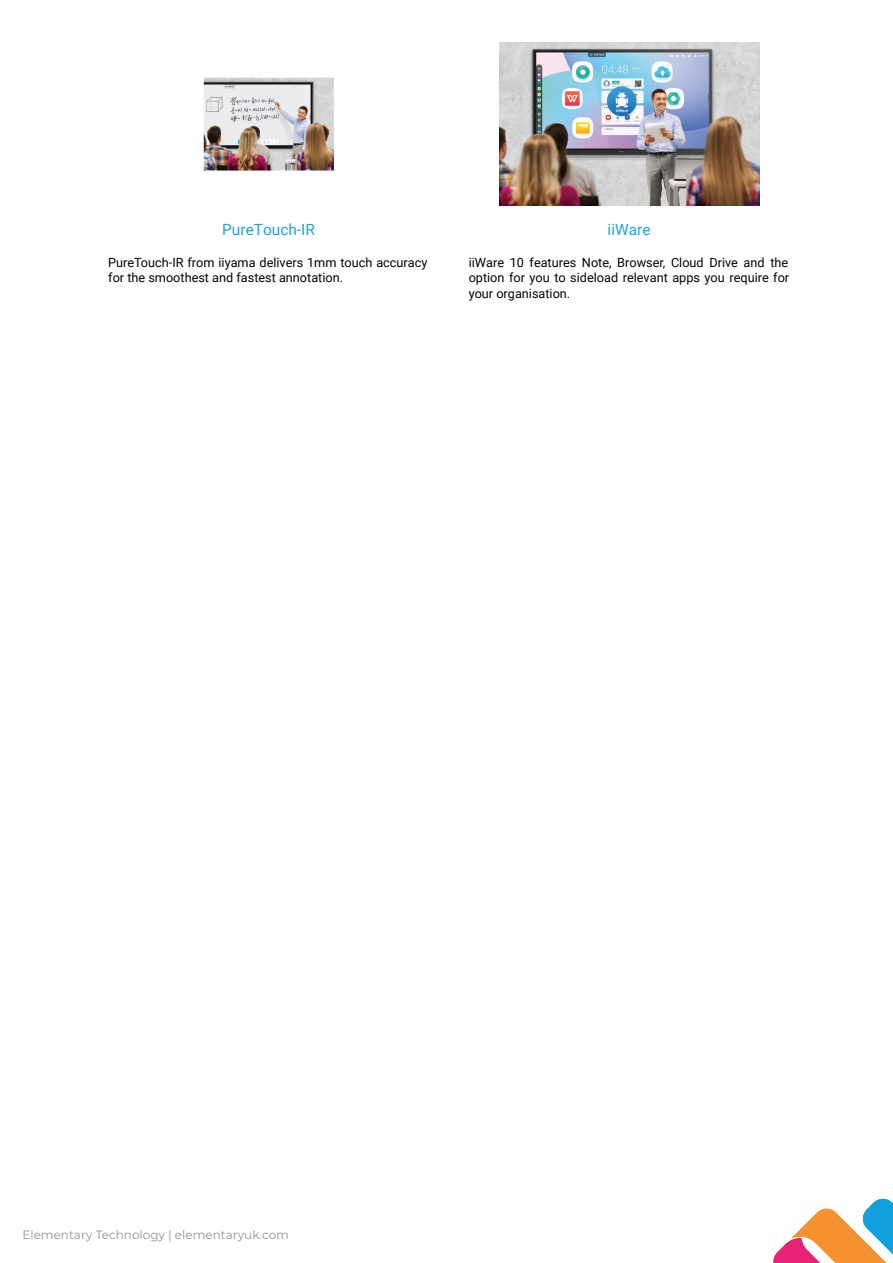
<style>
.page{position:relative;width:893px;height:1263px;background:#fff}
.page>*{position:absolute;margin:0;border:0;box-sizing:border-box;transform-origin:0 0}
.t1{font:15.45px "Roboto";color:#1ea3dc}
.t2{font:12.75px/15.5px "Roboto";color:#040503}
.t3{font:12px "Montserrat";color:#939598}
</style>
<div class="page">
<img style="left:203px;top:77px;width:132px;height:94px">
<img style="left:499px;top:42px;width:260px;height:163px">
<svg style="left:773px;top:1199px;width:119px;height:63px"></svg>
<p class="t1" style="left:222px;top:219px;width:94px">PureTouch-IR</p>
<p class="t2" style="left:108px;top:254px;width:321px">PureTouch-IR from iiyama delivers 1mm touch accuracy for the smoothest and fastest annotation.</p>
<p class="t1" style="left:607px;top:219px;width:44px">iiWare</p>
<p class="t2" style="left:468px;top:254px;width:322px;text-align:justify">iiWare 10 features Note, Browser, Cloud Drive and the option for you to sideload relevant apps you require for your organisation.</p>
<p class="t3" style="left:22px;top:1226px;width:268px">Elementary Technology | elementaryuk.com</p>
</div>
